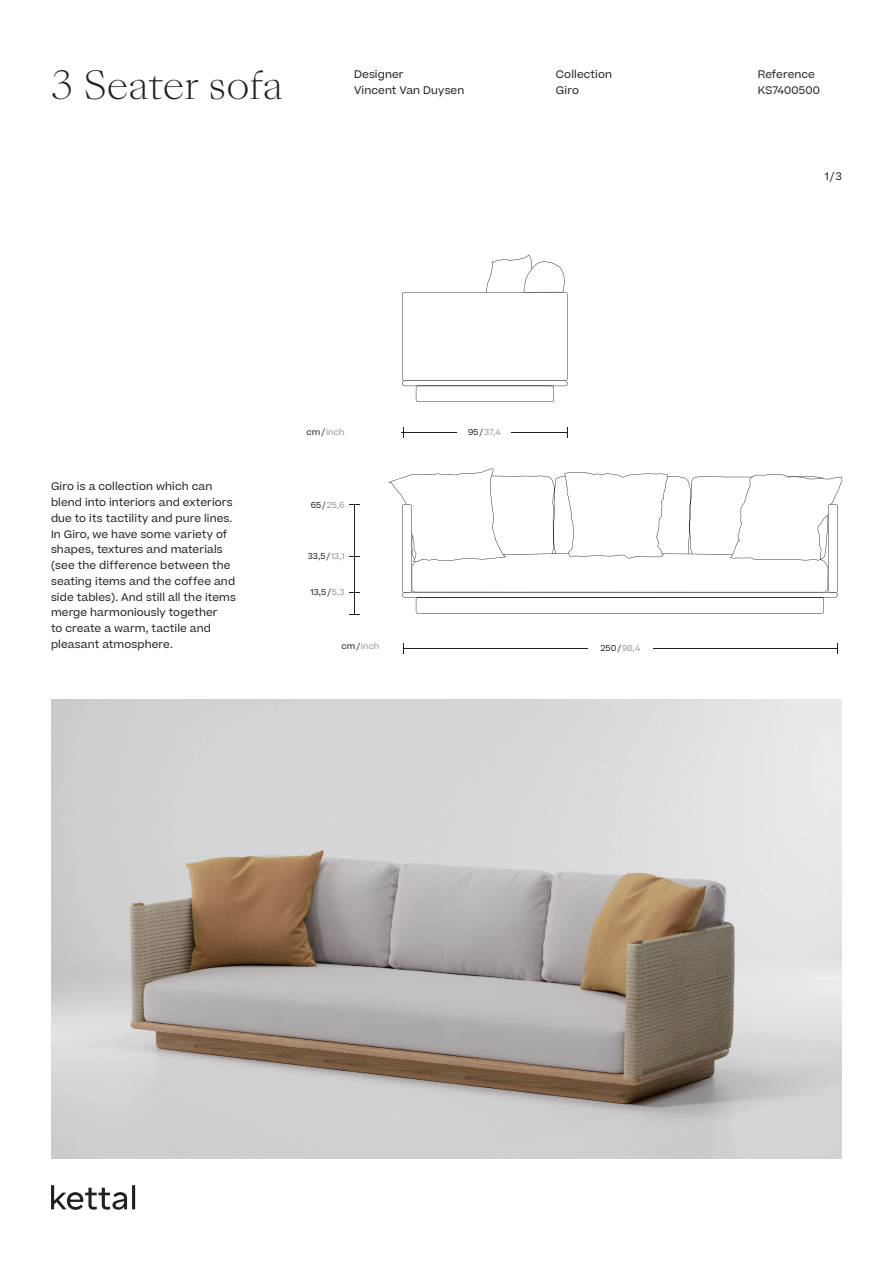
<style>
.page{position:relative;width:893px;height:1263px;background:#fff}
.page>*{position:absolute;margin:0;border:0;box-sizing:border-box;transform-origin:0 0}
.t1{font:300 37.5px "Sang Bleu Kingdom";color:#231f20}
.t2{font:10.5px/15.8px "Beatrice";letter-spacing:.01em;color:#231f20}
.t3{font:8.25px "Beatrice";letter-spacing:.01em;color:#939598}
.t4{font:8.25px "Beatrice";letter-spacing:.01em;color:#231f20}
.s1{color:#231f20}
.s2{color:#939598}
</style>
<div class="page">
<hr style="left:402px;top:432px;width:165px;height:1px;background:#231f20">
<hr style="left:404px;top:648px;width:432px;height:1px;background:#231f20">
<hr style="left:354px;top:505px;width:1px;height:109px;background:#231f20">
<div style="left:457px;top:424px;width:54px;height:15px;background:#fff"></div>
<div style="left:588px;top:641px;width:65px;height:14px;background:#fff"></div>
<svg style="left:51px;top:1185px;width:84px;height:25px"></svg>
<img style="left:51px;top:699px;width:791px;height:460px">
<svg style="left:402px;top:592px;width:436px;height:22px"></svg>
<svg style="left:389px;top:468px;width:454px;height:124px"></svg>
<svg style="left:402px;top:255px;width:166px;height:147px"></svg>
<h1 class="t1" style="left:51px;top:59px;width:233px">3 Seater sofa</h1>
<p class="t2" style="left:354px;top:66px;width:112px">Designer<br>Vincent Van Duysen</p>
<p class="t2" style="left:556px;top:66px;width:58px">Collection<br>Giro</p>
<p class="t2" style="left:758px;top:66px;width:59px">Reference</p>
<p class="t2" style="left:758px;top:82px;width:63px">KS7400500</p>
<p class="t2" style="left:825px;top:168px;width:19px">1/3</p>
<p class="t2" style="left:51px;top:479px;width:186px">Giro is a collection which can blend into interiors and exteriors due to its tactility and pure lines.<br>In Giro, we have some variety of shapes, textures and materials (see the difference between the seating items and the coffee and side tables). And still all the items merge harmoniously together<br>to create a warm, tactile and pleasant atmosphere.</p>
<p class="t3" style="left:307px;top:427px;width:39px"><span class="s1">cm/</span> inch</p>
<p class="t3" style="left:311px;top:499px;width:35px"><span class="s1">65/</span>25,6</p>
<p class="t4" style="left:308px;top:551px;width:38px">33,5/ <span class="s2">13,1</span></p>
<p class="t4" style="left:311px;top:587px;width:35px">13,5/<span class="s2">5,3</span></p>
<p class="t3" style="left:468px;top:426px;width:34px"><span class="s1">95/</span>37,4</p>
<p class="t3" style="left:341px;top:640px;width:39px"><span class="s1">cm/</span> inch</p>
<p class="t4" style="left:601px;top:643px;width:41px">250/<span class="s2">98,4</span></p>
</div>
